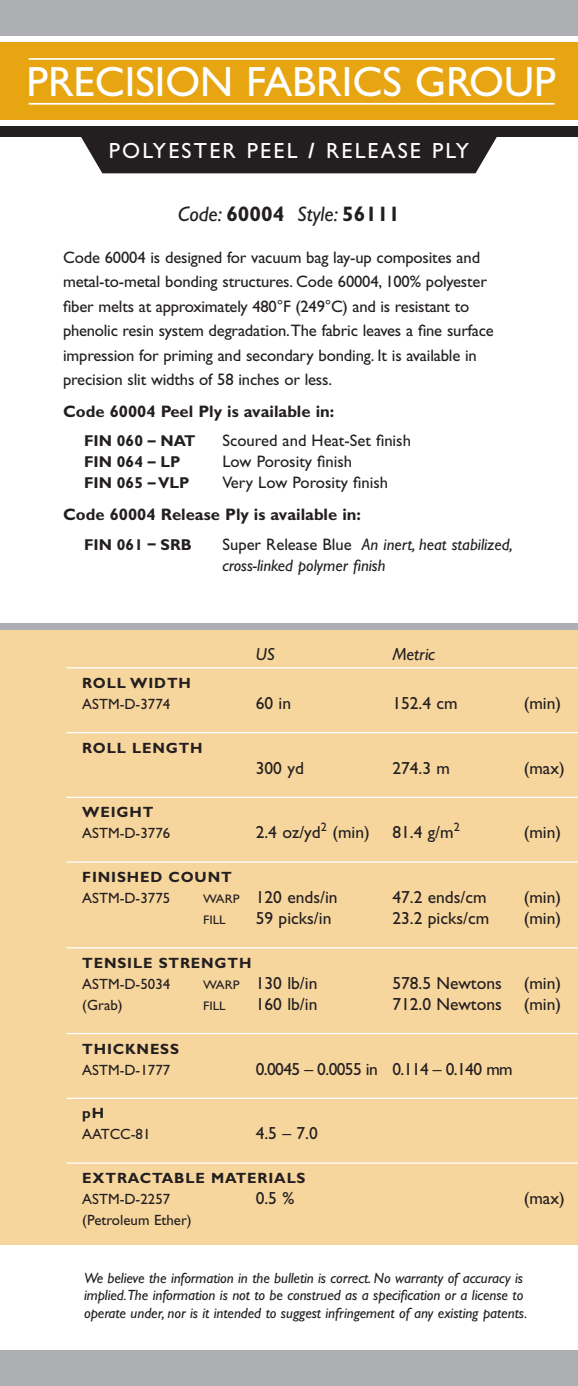
<style>
.page{position:relative;width:578px;height:1386px;background:#fff}
.page>*{position:absolute;margin:0;border:0;box-sizing:border-box;transform-origin:0 0}
.t1{font:42.35px "Gill Sans";color:#fff}
.t2{font:21.88px "Gill Sans";letter-spacing:.1em;color:#fff}
.t3{font:italic 21px "Gill Sans";color:#231f20}
.t4{font:17.5px "Gill Sans";color:#231f20}
.t5{font:17.5px "Gill Sans";letter-spacing:-.035em;color:#231f20}
.t6{font:italic 17.5px "Gill Sans";color:#231f20}
.t7{font:16.62px/24.5px "Gill Sans";letter-spacing:-.01em;color:#231f20}
.t8{font:italic 16.62px/21px "Gill Sans";color:#231f20}
.t9{font:700 16.62px "Gill Sans";color:#231f20}
.t10{font:700 15.75px "Gill Sans";color:#231f20}
.t11{font:italic 14.88px/17.5px "Gill Sans";letter-spacing:-.005em;color:#231f20}
.t12{font:14.88px "Gill Sans";color:#231f20}
.t13{font:700 14.88px "Gill Sans";letter-spacing:.055em;color:#231f20}
.t14{font:12.42px "Gill Sans";color:#231f20;scale:1.07 1}
.s1{font-weight:700}
.s2{font-weight:700;font-style:normal}
.s3{font-style:normal}
.s4{font-size:12.42px}
</style>
<div class="page">
<hr style="left:0;top:0;width:1px;height:1386px;background:#aeafb3">
<div style="left:0;top:42px;width:578px;height:78px;background:#e7a512"></div>
<div style="left:0;top:0;width:578px;height:36px;background:#aeafb3"></div>
<hr style="left:0;top:0;width:1px;height:36px;background:#e7a512">
<hr style="left:29px;top:58px;width:525px;height:2px;background:#fff">
<hr style="left:29px;top:103px;width:525px;height:2px;background:#fff">
<div style="left:0;top:126px;width:578px;height:11px;background:#231f20"></div>
<div style="left:81px;top:137px;width:416px;height:36px;background:#231f20"></div>
<div style="left:0;top:628px;width:578px;height:617px;background:#f7d69e"></div>
<hr style="left:66px;top:667px;width:512px;height:1px;background:#fff">
<hr style="left:66px;top:732px;width:512px;height:1px;background:#fff">
<hr style="left:66px;top:797px;width:512px;height:1px;background:#fff">
<hr style="left:66px;top:861px;width:512px;height:2px;background:#fff">
<hr style="left:66px;top:947px;width:512px;height:1px;background:#fff">
<hr style="left:66px;top:1033px;width:512px;height:1px;background:#fff">
<hr style="left:66px;top:1098px;width:512px;height:1px;background:#fff">
<hr style="left:66px;top:1162px;width:512px;height:2px;background:#fff">
<div style="left:0;top:623px;width:578px;height:7px;background:#aeafb3"></div>
<div style="left:0;top:1350px;width:578px;height:36px;background:#aeafb3"></div>
<hr style="left:0;top:1245px;width:1px;height:141px;background:#e7a512">
<h1 class="t1" style="left:26px;top:66px;width:530px">PRECISION FABRICS GROUP</h1>
<h2 class="t2" style="left:109px;top:142px;width:362px">POLYESTER PEEL <span class="s1">/</span> RELEASE PLY</h2>
<p class="t3" style="left:178px;top:205px;width:224px">Code: <span class="s2">60004</span> Style: <span class="s2">56111</span></p>
<p class="t7" style="left:63px;top:246px;width:432px">Code 60004 is designed for vacuum bag lay-up composites and metal-to-metal bonding structures. Code 60004, 100% polyester fiber melts at approximately 480°F (249°C) and is resistant to phenolic resin system degradation.The fabric leaves a fine surface impression for priming and secondary bonding. It is available in precision slit widths of 58 inches or less.</p>
<p class="t9" style="left:63px;top:405px;width:273px">Code 60004 Peel Ply is available in:</p>
<p class="t10" style="left:84px;top:435px;width:113px">FIN 060 – NAT</p>
<p class="t7" style="left:222px;top:430px;width:190px">Scoured and Heat-Set finish</p>
<p class="t10" style="left:84px;top:456px;width:98px">FIN 064 – LP</p>
<p class="t7" style="left:222px;top:451px;width:131px">Low Porosity finish</p>
<p class="t10" style="left:84px;top:477px;width:107px">FIN 065 – VLP</p>
<p class="t7" style="left:222px;top:472px;width:167px">Very Low Porosity finish</p>
<p class="t9" style="left:63px;top:508px;width:299px">Code 60004 Release Ply is available in:</p>
<p class="t10" style="left:84px;top:538px;width:109px">FIN 061 – SRB</p>
<p class="t8" style="left:222px;top:535px;width:292px"><span class="s3">Super Release Blue</span> An inert, heat stabilized, cross-linked polymer finish</p>
<p class="t6" style="left:256px;top:647px;width:21px">US</p>
<p class="t6" style="left:392px;top:647px;width:44px">Metric</p>
<p class="t13" style="left:82px;top:677px;width:110px">ROLL WIDTH</p>
<p class="t12" style="left:82px;top:698px;width:89px">ASTM-D-3774</p>
<p class="t4" style="left:256px;top:696px;width:37px">60 in</p>
<p class="t4" style="left:392px;top:696px;width:67px">152.4 cm</p>
<p class="t4" style="left:523px;top:696px;width:39px">(min)</p>
<p class="t13" style="left:82px;top:742px;width:122px">ROLL LENGTH</p>
<p class="t4" style="left:256px;top:761px;width:50px">300 yd</p>
<p class="t4" style="left:392px;top:761px;width:59px">274.3 m</p>
<p class="t4" style="left:523px;top:761px;width:43px">(max)</p>
<p class="t13" style="left:82px;top:807px;width:73px">WEIGHT</p>
<p class="t12" style="left:82px;top:828px;width:89px">ASTM-D-3776</p>
<p class="t4" style="left:256px;top:826px;width:115px">2.4 oz/yd<sup>2</sup> (min)</p>
<p class="t4" style="left:392px;top:826px;width:69px">81.4 g/m<sup>2</sup></p>
<p class="t4" style="left:523px;top:826px;width:39px">(min)</p>
<p class="t13" style="left:82px;top:871px;width:151px">FINISHED COUNT</p>
<p class="t12" style="left:82px;top:892px;width:89px">ASTM-D-3775</p>
<p class="t4" style="left:203px;top:890px;width:136px"><span class="s4">WARP</span> 120 ends/in</p>
<p class="t4" style="left:392px;top:890px;width:96px">47.2 ends/cm</p>
<p class="t4" style="left:523px;top:890px;width:39px">(min)</p>
<p class="t14" style="left:203px;top:915px;width:23px">FILL</p>
<p class="t4" style="left:256px;top:911px;width:77px">59 picks/in</p>
<p class="t4" style="left:392px;top:911px;width:98px">23.2 picks/cm</p>
<p class="t4" style="left:523px;top:911px;width:39px">(min)</p>
<p class="t13" style="left:82px;top:957px;width:170px">TENSILE STRENGTH</p>
<p class="t12" style="left:82px;top:978px;width:89px">ASTM-D-5034</p>
<p class="t4" style="left:203px;top:976px;width:116px"><span class="s4">WARP</span> 130 lb/in</p>
<p class="t4" style="left:392px;top:976px;width:170px">578.5 Newtons (min)</p>
<p class="t12" style="left:82px;top:999px;width:42px">(Grab)</p>
<p class="t14" style="left:203px;top:1001px;width:23px">FILL</p>
<p class="t4" style="left:256px;top:997px;width:63px">160 lb/in</p>
<p class="t4" style="left:392px;top:997px;width:170px">712.0 Newtons (min)</p>
<p class="t13" style="left:82px;top:1043px;width:98px">THICKNESS</p>
<p class="t12" style="left:82px;top:1064px;width:89px">ASTM-D-1777</p>
<p class="t5" style="left:256px;top:1062px;width:258px">0.0045 – 0.0055 in 0.114 – 0.140 mm</p>
<p class="t13" style="left:82px;top:1108px;width:23px">pH</p>
<p class="t12" style="left:82px;top:1129px;width:70px">AATCC-81</p>
<p class="t4" style="left:256px;top:1127px;width:64px">4.5 – 7.0</p>
<p class="t13" style="left:82px;top:1172px;width:225px">EXTRACTABLE MATERIALS</p>
<p class="t12" style="left:82px;top:1193px;width:89px">ASTM-D-2257</p>
<p class="t4" style="left:256px;top:1191px;width:40px">0.5 %</p>
<p class="t4" style="left:523px;top:1191px;width:43px">(max)</p>
<p class="t12" style="left:82px;top:1214px;width:111px">(Petroleum Ether)</p>
<p class="t11" style="left:84px;top:1270px;width:444px">We believe the information in the bulletin is correct. No warranty of accuracy is implied.The information is not to be construed as a specification or a license to operate under, nor is it intended to suggest infringement of any existing patents.</p>
</div>
